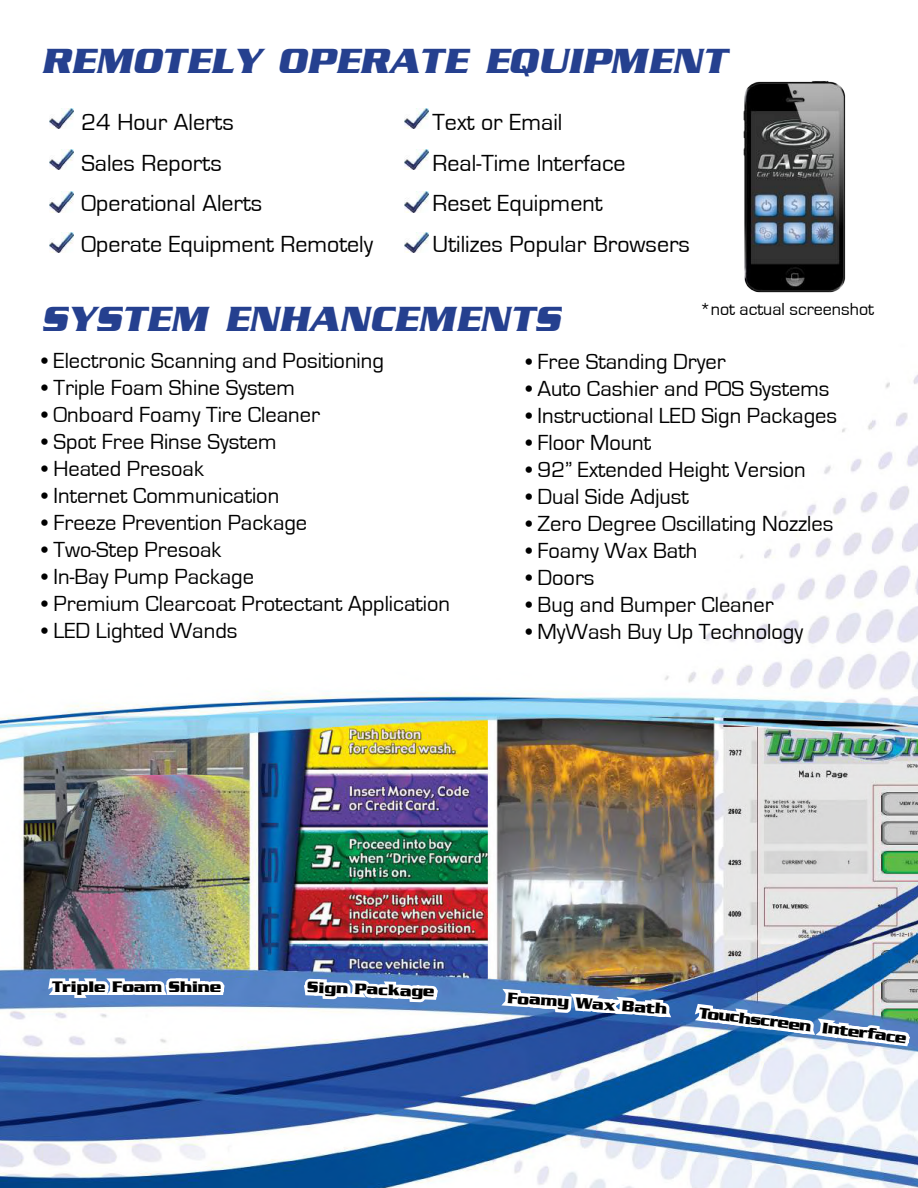
<style>
.page{position:relative;width:918px;height:1188px;background:#fff}
.page>*{position:absolute;margin:0;border:0;box-sizing:border-box;transform-origin:0 0}
.t1{font:italic 700 36px "Serpentine";color:#25408f}
.t2{font:24px/40.5px "Eurostile";color:#000}
.t3{font:22.5px "Eurostile";color:#000}
.t4{font:18px "Eurostile";color:#000}
.t5{font:700 16.5px "Serpentine";color:#000}
</style>
<div class="page">
<img style="left:0;top:191px;width:918px;height:997px">
<img style="left:49px;top:108px;width:25px;height:21px">
<img style="left:404px;top:108px;width:25px;height:21px">
<img style="left:49px;top:149px;width:25px;height:21px">
<img style="left:404px;top:149px;width:25px;height:21px">
<img style="left:49px;top:192px;width:25px;height:20px">
<img style="left:404px;top:192px;width:25px;height:20px">
<img style="left:49px;top:232px;width:25px;height:21px">
<img style="left:404px;top:232px;width:25px;height:21px">
<img style="left:739px;top:81px;width:110px;height:215px">
<img style="left:46px;top:902px;width:183px;height:198px">
<img style="left:300px;top:640px;width:142px;height:548px">
<img style="left:502px;top:821px;width:170px;height:363px">
<img style="left:693px;top:919px;width:221px;height:219px">
<h1 class="t1" style="left:41px;top:42px;width:687px">REMOTELY OPERATE EQUIPMENT</h1>
<p class="t2" style="left:81px;top:103px;width:293px">24 Hour Alerts<br>Sales Reports<br>Operational Alerts<br>Operate Equipment Remotely</p>
<p class="t2" style="left:433px;top:102px;width:259px">Text or Email<br>Real-Time Interface<br>Reset Equipment<br>Utilizes Popular Browsers</p>
<p class="t4" style="left:700px;top:299px;width:176px">*not actual screenshot</p>
<h1 class="t1" style="left:41px;top:300px;width:521px">SYSTEM ENHANCEMENTS</h1>
<p class="t3" style="left:42px;top:349px;width:344px">• Electronic Scanning and Positioning</p>
<p class="t3" style="left:42px;top:376px;width:255px">• Triple Foam Shine System</p>
<p class="t3" style="left:42px;top:403px;width:280px">• Onboard Foamy Tire Cleaner</p>
<p class="t3" style="left:42px;top:430px;width:237px">• Spot Free Rinse System</p>
<p class="t3" style="left:42px;top:457px;width:164px">• Heated Presoak</p>
<p class="t3" style="left:42px;top:484px;width:239px">• Internet Communication</p>
<p class="t3" style="left:42px;top:511px;width:267px">• Freeze Prevention Package</p>
<p class="t3" style="left:42px;top:538px;width:181px">• Two-Step Presoak</p>
<p class="t3" style="left:42px;top:565px;width:214px">• In-Bay Pump Package</p>
<p class="t3" style="left:42px;top:592px;width:410px">• Premium Clearcoat Protectant Application</p>
<p class="t3" style="left:42px;top:619px;width:197px">• LED Lighted Wands</p>
<p class="t3" style="left:526px;top:350px;width:202px">• Free Standing Dryer</p>
<p class="t3" style="left:526px;top:377px;width:305px">• Auto Cashier and POS Systems</p>
<p class="t3" style="left:526px;top:404px;width:313px">• Instructional LED Sign Packages</p>
<p class="t3" style="left:526px;top:431px;width:127px">• Floor Mount</p>
<p class="t3" style="left:526px;top:458px;width:282px">• 92” Extended Height Version</p>
<p class="t3" style="left:526px;top:485px;width:165px">• Dual Side Adjust</p>
<p class="t3" style="left:526px;top:512px;width:309px">• Zero Degree Oscillating Nozzles</p>
<p class="t3" style="left:526px;top:539px;width:173px">• Foamy Wax Bath</p>
<p class="t3" style="left:526px;top:566px;width:70px">• Doors</p>
<p class="t3" style="left:526px;top:593px;width:249px">• Bug and Bumper Cleaner</p>
<p class="t3" style="left:526px;top:620px;width:279px">• MyWash Buy Up Technology</p>
<p class="t5" style="left:52px;top:977px;width:171px">Triple Foam Shine</p>
<p class="t5" style="left:307px;top:978px;width:129px;rotate:2deg">Sign Package</p>
<p class="t5" style="left:508px;top:988px;width:161px;rotate:4deg">Foamy Wax Bath</p>
<p class="t5" style="left:700px;top:1003px;width:211px;rotate:7deg">Touchscreen Interface</p>
</div>
